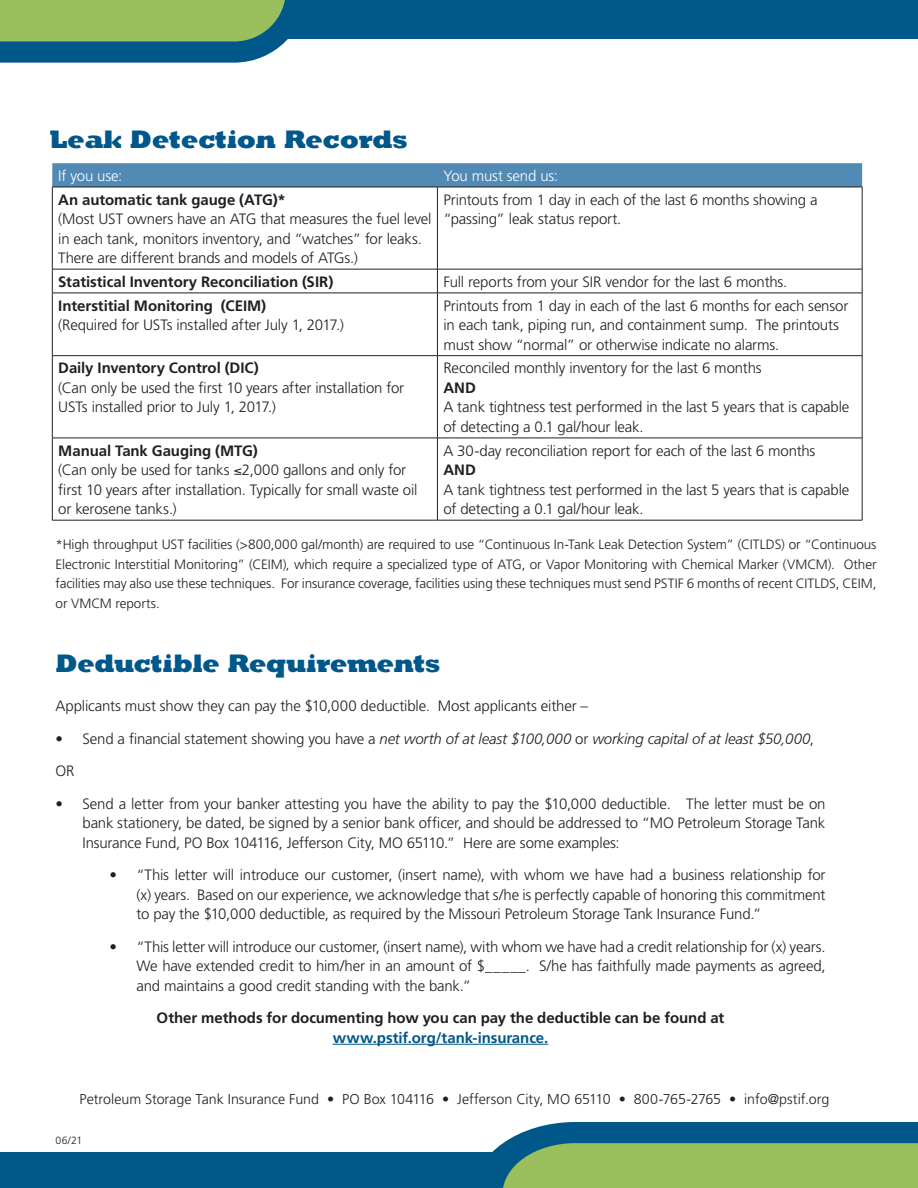
<style>
.page{position:relative;width:918px;height:1188px;background:#fff}
.page>*{position:absolute;margin:0;border:0;box-sizing:border-box;transform-origin:0 0}
.t1{font:25.8px "Klein Slabserif Blax X";color:#00578a}
.t2{font:300 15px/19.5px "Frutiger";letter-spacing:-.01em;color:#221f1f}
.t3{font:700 15px "Frutiger";letter-spacing:-.005em;color:#221f1f}
.t4{font:italic 300 15px/32.4px "Frutiger";letter-spacing:-.01em;color:#221f1f}
.t5{font:700 15px "Frutiger";letter-spacing:-.005em;color:#00578a}
.t6{font:300 15px "Frutiger";letter-spacing:-.01em;color:#fff}
.t7{font:300 14.25px "Frutiger";color:#221f1f}
.t8{font:300 13.5px/19.5px "Frutiger";letter-spacing:-.005em;color:#221f1f;text-align:justify}
.t9{font:300 10.5px "Frutiger";color:#221f1f}
.s1{font-weight:700}
.s2{font-style:normal}
</style>
<div class="page">
<div style="left:0;top:0;width:918px;height:39px;background:#00578a"></div>
<div style="left:0;top:1152px;width:918px;height:36px;background:#00578a"></div>
<svg style="left:0;top:0;width:288px;height:63px;background:#669c70"></svg>
<hr style="left:333px;top:1044px;width:215px;height:1px;background:#00578a">
<svg style="left:492px;top:1122px;width:426px;height:66px;background:#689d70"></svg>
<svg style="left:52px;top:163px;width:810px;height:24px;background:#5188b1"></svg>
<svg style="left:53px;top:188px;width:809px;height:332px"></svg>
<hr style="left:52px;top:187px;width:385px;height:1px;background:#221f1f">
<hr style="left:52px;top:187px;width:1px;height:82px;background:#221f1f">
<hr style="left:437px;top:187px;width:425px;height:1px;background:#221f1f">
<hr style="left:437px;top:187px;width:1px;height:82px;background:#221f1f">
<hr style="left:862px;top:187px;width:1px;height:82px;background:#221f1f">
<hr style="left:52px;top:269px;width:385px;height:1px;background:#221f1f">
<svg style="left:52px;top:269px;width:1px;height:24px"></svg>
<hr style="left:437px;top:269px;width:425px;height:1px;background:#221f1f">
<svg style="left:437px;top:269px;width:1px;height:24px"></svg>
<svg style="left:862px;top:269px;width:1px;height:24px"></svg>
<hr style="left:52px;top:293px;width:385px;height:1px;background:#221f1f">
<hr style="left:52px;top:293px;width:1px;height:62px;background:#221f1f">
<hr style="left:437px;top:293px;width:425px;height:1px;background:#221f1f">
<hr style="left:437px;top:293px;width:1px;height:62px;background:#221f1f">
<hr style="left:862px;top:293px;width:1px;height:62px;background:#221f1f">
<hr style="left:52px;top:355px;width:385px;height:1px;background:#221f1f">
<hr style="left:52px;top:356px;width:1px;height:82px;background:#221f1f">
<hr style="left:437px;top:355px;width:425px;height:1px;background:#221f1f">
<hr style="left:437px;top:356px;width:1px;height:82px;background:#221f1f">
<hr style="left:862px;top:356px;width:1px;height:82px;background:#221f1f">
<hr style="left:52px;top:438px;width:385px;height:1px;background:#221f1f">
<hr style="left:52px;top:438px;width:1px;height:82px;background:#221f1f">
<hr style="left:437px;top:438px;width:425px;height:1px;background:#221f1f">
<hr style="left:437px;top:438px;width:1px;height:82px;background:#221f1f">
<hr style="left:862px;top:438px;width:1px;height:82px;background:#221f1f">
<hr style="left:52px;top:520px;width:385px;height:1px;background:#221f1f">
<hr style="left:437px;top:520px;width:425px;height:1px;background:#221f1f">
<h1 class="t1" style="left:50px;top:130px;width:359px">Leak Detection Records</h1>
<p class="t6" style="left:58px;top:169px;width:65px">If you use:</p>
<p class="t6" style="left:443px;top:169px;width:116px">You must send us:</p>
<p class="t3" style="left:58px;top:193px;width:229px">An automatic tank gauge (ATG)*</p>
<p class="t2" style="left:58px;top:210px;width:375px">(Most UST owners have an ATG that measures the fuel level in each tank, monitors inventory, and “watches” for leaks.<br>There are different brands and models of ATGs.)</p>
<p class="t2" style="left:443px;top:191px;width:376px">Printouts from 1 day in each of the last 6 months showing a “passing” leak status report.</p>
<p class="t3" style="left:58px;top:275px;width:277px">Statistical Inventory Reconciliation (SIR)</p>
<p class="t2" style="left:443px;top:273px;width:346px">Full reports from your SIR vendor for the last 6 months.</p>
<p class="t3" style="left:58px;top:299px;width:209px">Interstitial Monitoring (CEIM)</p>
<p class="t2" style="left:58px;top:316px;width:287px">(Required for USTs installed after July 1, 2017.)</p>
<p class="t2" style="left:443px;top:297px;width:406px">Printouts from 1 day in each of the last 6 months for each sensor in each tank, piping run, and containment sump. The printouts must show “normal” or otherwise indicate no alarms.</p>
<p class="t3" style="left:58px;top:362px;width:202px">Daily Inventory Control (DIC)</p>
<p class="t2" style="left:58px;top:379px;width:347px">(Can only be used the first 10 years after installation for<br>USTs installed prior to July 1, 2017.)</p>
<p class="t2" style="left:443px;top:360px;width:320px">Reconciled monthly inventory for the last 6 months</p>
<p class="t3" style="left:443px;top:381px;width:34px">AND</p>
<p class="t2" style="left:443px;top:399px;width:408px">A tank tightness test performed in the last 5 years that is capable of detecting a 0.1 gal/hour leak.</p>
<p class="t2" style="left:58px;top:442px;width:361px"><span class="s1">Manual Tank Gauging (MTG)<br></span>(Can only be used for tanks ≤2,000 gallons and only for first 10 years after installation. Typically for small waste oil or kerosene tanks.)</p>
<p class="t2" style="left:443px;top:442px;width:374px">A 30-day reconciliation report for each of the last 6 months</p>
<p class="t3" style="left:443px;top:464px;width:34px">AND</p>
<p class="t2" style="left:443px;top:481px;width:408px">A tank tightness test performed in the last 5 years that is capable of detecting a 0.1 gal/hour leak.</p>
<p class="t8" style="left:56px;top:536px;width:822px">*High throughput UST facilities (&gt;800,000 gal/month) are required to use “Continuous In-Tank Leak Detection System” (CITLDS) or “Continuous Electronic Interstitial Monitoring” (CEIM), which require a specialized type of ATG, or Vapor Monitoring with Chemical Marker (VMCM). Other facilities may also use these techniques. For insurance coverage, facilities using these techniques must send PSTIF 6 months of recent CITLDS, CEIM, or VMCM reports.</p>
<h1 class="t1" style="left:56px;top:653px;width:386px">Deductible Requirements</h1>
<p class="t2" style="left:56px;top:698px;width:534px">Applicants must show they can pay the $10,000 deductible. Most applicants either –</p>
<p class="t4" style="left:56px;top:723px;width:760px"><span class="s2">• Send a financial statement showing you have a</span> net worth of at least $100,000 <span class="s2">or</span> working capital of at least $50,000<span class="s2">,<br>OR</span></p>
<p class="t2" style="left:83px;top:795px;width:745px;text-align:justify;text-indent:-27px">• Send a letter from your banker attesting you have the ability to pay the $10,000 deductible. The letter must be on bank stationery, be dated, be signed by a senior bank officer, and should be addressed to “MO Petroleum Storage Tank Insurance Fund, PO Box 104116, Jefferson City, MO 65110.” Here are some examples:</p>
<p class="t2" style="left:137px;top:866px;width:691px;text-align:justify;text-indent:-27px">• “This letter will introduce our customer, (insert name), with whom we have had a business relationship for (x) years. Based on our experience, we acknowledge that s/he is perfectly capable of honoring this commitment to pay the $10,000 deductible, as required by the Missouri Petroleum Storage Tank Insurance Fund.”</p>
<p class="t2" style="left:137px;top:938px;width:691px;text-align:justify;text-indent:-27px">• “This letter will introduce our customer, (insert name), with whom we have had a credit relationship for (x) years.<br>We have extended credit to him/her in an amount of $_____. S/he has faithfully made payments as agreed, and maintains a good credit standing with the bank.”</p>
<p class="t3" style="left:157px;top:1012px;width:569px">Other methods for documenting how you can pay the deductible can be found at</p>
<p class="t5" style="left:333px;top:1031px;width:217px">www.pstif.org/tank-insurance.</p>
<p class="t7" style="left:80px;top:1093px;width:751px">Petroleum Storage Tank Insurance Fund • PO Box 104116 • Jefferson City, MO 65110 • 800-765-2765 • info@pstif.org</p>
<p class="t9" style="left:56px;top:1136px;width:28px">06/21</p>
</div>
